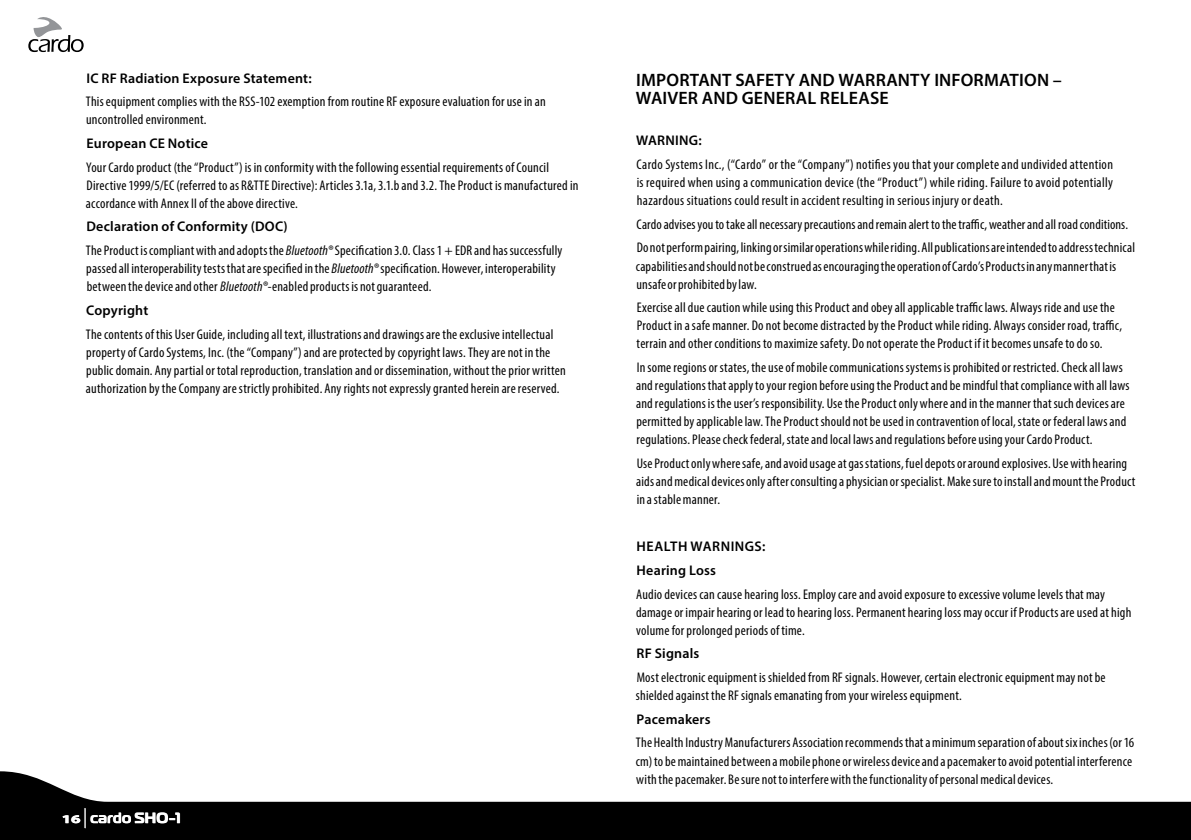
<style>
.page{position:relative;width:1191px;height:840px;background:#fff}
.page>*{position:absolute;margin:0;border:0;box-sizing:border-box;transform-origin:0 0}
.t1{font:600 18px/18px "Myriad Pro";letter-spacing:.01em;color:#000}
.t2{font:700 15px "Magistral";color:#fff}
.t3{font:condensed 14px/18px "Myriad Pro";letter-spacing:.015em;color:#000}
.s1{font-weight:600;font-stretch:normal}
.s2{font-style:italic}
.s3{font-family:"Myriad Pro";font-weight:900;font-size:12px}
.s4{font-family:"Myriad Pro";font-weight:300;font-stretch:condensed;font-size:20px}
</style>
<div class="page">
<svg style="left:28px;top:17px;width:56px;height:35px"></svg>
<svg style="left:0;top:771px;width:1191px;height:68px;fill:#000"></svg>
<svg style="left:63px;top:807px;width:117px;height:20px;background:#3a3a3a"></svg>
<p class="t3" style="left:86px;top:66px;width:461px;line-height:23.6px"><span class="s1">IC RF Radiation Exposure Statement:<br></span>This equipment complies with the RSS-102 exemption from routine RF exposure evaluation for use in an</p>
<p class="t3" style="left:86px;top:108px;width:464px;line-height:23.6px">uncontrolled environment.<br><span class="s1">European CE Notice<br></span>Your Cardo product (the “Product”) is in conformity with the following essential requirements of Council</p>
<p class="t3" style="left:86px;top:176px;width:494px">Directive 1999/5/EC (referred to as R&amp;TTE Directive): Articles 3.1a, 3.1.b and 3.2. The Product is manufactured in accordance with Annex II of the above directive.</p>
<p class="t3" style="left:86px;top:215px;width:478px;line-height:23.6px"><span class="s1">Declaration of Conformity (DOC)<br></span>The Product is compliant with and adopts the <span class="s2">Bluetooth®</span> Specification 3.0. Class 1 + EDR and has successfully</p>
<p class="t3" style="left:86px;top:259px;width:471px">passed all interoperability tests that are specified in the <span class="s2">Bluetooth®</span> specification. However, interoperability between the device and other <span class="s2">Bluetooth®</span>-enabled products is not guaranteed.</p>
<p class="t3" style="left:86px;top:298px;width:469px;line-height:23.6px"><span class="s1">Copyright<br></span>The contents of this User Guide, including all text, illustrations and drawings are the exclusive intellectual</p>
<p class="t3" style="left:86px;top:342px;width:481px">property of Cardo Systems, Inc. (the “Company”) and are protected by copyright laws. They are not in the public domain. Any partial or total reproduction, translation and or dissemination, without the prior written authorization by the Company are strictly prohibited. Any rights not expressly granted herein are reserved.</p>
<p class="t2" style="left:61px;top:807px;width:121px"><span class="s3">16</span> <span class="s4">|</span> cardo SHO-1</p>
<p class="t1" style="left:636px;top:70px;width:427px">IMPORTANT SAFETY AND WARRANTY INFORMATION –<br>WAIVER AND GENERAL RELEASE</p>
<p class="t3" style="left:636px;top:129px;width:478px;line-height:23.6px"><span class="s1">WARNING:<br></span>Cardo Systems Inc., (“Cardo” or the “Company”) notifies you that your complete and undivided attention</p>
<p class="t3" style="left:636px;top:173px;width:478px">is required when using a communication device (the “Product”) while riding. Failure to avoid potentially hazardous situations could result in accident resulting in serious injury or death.</p>
<p class="t3" style="left:636px;top:212px;width:500px;line-height:23.6px">Cardo advises you to take all necessary precautions and remain alert to the traffic, weather and all road conditions.<br>Do not perform pairing, linking or similar operations while riding. All publications are intended to address technical</p>
<p class="t3" style="left:636px;top:256px;width:482px">capabilities and should not be construed as encouraging the operation of Cardo’s Products in any manner that is unsafe or prohibited by law.</p>
<p class="t3" style="left:636px;top:298px;width:487px">Exercise all due caution while using this Product and obey all applicable traffic laws. Always ride and use the<br>Product in a safe manner. Do not become distracted by the Product while riding. Always consider road, traffic, terrain and other conditions to maximize safety. Do not operate the Product if it becomes unsafe to do so.</p>
<p class="t3" style="left:636px;top:358px;width:495px">In some regions or states, the use of mobile communications systems is prohibited or restricted. Check all laws and regulations that apply to your region before using the Product and be mindful that compliance with all laws and regulations is the user’s responsibility. Use the Product only where and in the manner that such devices are permitted by applicable law. The Product should not be used in contravention of local, state or federal laws and regulations. Please check federal, state and local laws and regulations before using your Cardo Product.</p>
<p class="t3" style="left:636px;top:453px;width:501px">Use Product only where safe, and avoid usage at gas stations, fuel depots or around explosives. Use with hearing aids and medical devices only after consulting a physician or specialist. Make sure to install and mount the Product in a stable manner.</p>
<p class="t3" style="left:636px;top:534px;width:470px;line-height:23.6px"><span class="s1">HEALTH WARNINGS:<br>Hearing Loss<br></span>Audio devices can cause hearing loss. Employ care and avoid exposure to excessive volume levels that may</p>
<p class="t3" style="left:636px;top:602px;width:497px">damage or impair hearing or lead to hearing loss. Permanent hearing loss may occur if Products are used at high volume for prolonged periods of time.</p>
<p class="t3" style="left:636px;top:641px;width:470px;line-height:23.6px"><span class="s1">RF Signals<br></span>Most electronic equipment is shielded from RF signals. However, certain electronic equipment may not be</p>
<p class="t3" style="left:636px;top:683px;width:500px;line-height:23.6px">shielded against the RF signals emanating from your wireless equipment.<br><span class="s1">Pacemakers<br></span>The Health Industry Manufacturers Association recommends that a minimum separation of about six inches (or 16</p>
<p class="t3" style="left:636px;top:751px;width:498px">cm) to be maintained between a mobile phone or wireless device and a pacemaker to avoid potential interference with the pacemaker. Be sure not to interfere with the functionality of personal medical devices.</p>
</div>
